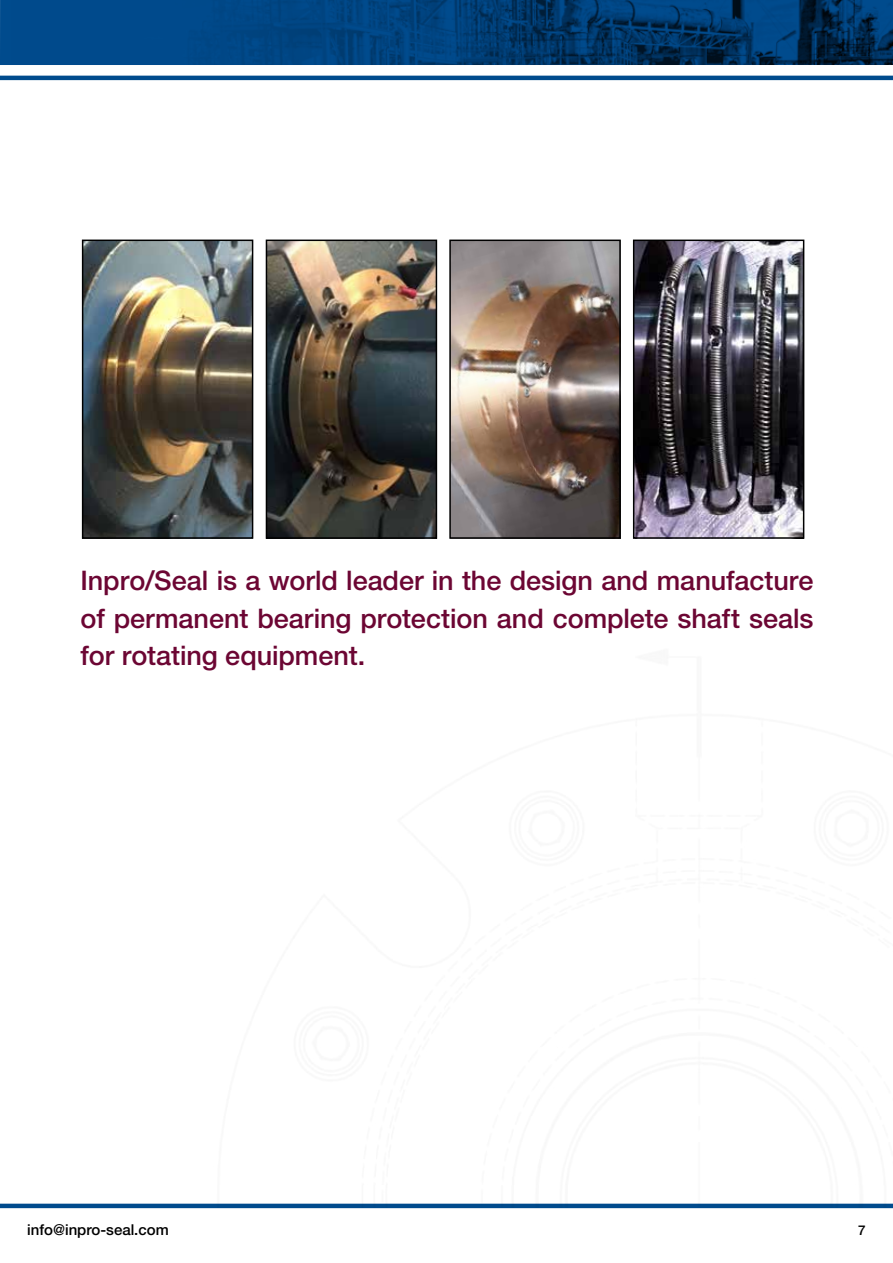
<style>
.page{position:relative;width:893px;height:1263px;background:#fff}
.page>*{position:absolute;margin:0;border:0;box-sizing:border-box;transform-origin:0 0}
.t1{font:500 27px/37.5px "Helvetica Neue LT Std";letter-spacing:-.005em;color:#6c0633;text-align:justify}
.t2{font:500 15px "Helvetica Neue LT Std";color:#000}
.t3{font:500 13.5px "Helvetica Neue LT Std";color:#000}
</style>
<div class="page">
<hr style="left:0;top:1204px;width:893px;height:4px;background:#004b8d">
<svg style="left:0;top:0;width:893px;height:65px;background:#003e75"></svg>
<hr style="left:0;top:76px;width:893px;height:4px;background:#004b8d">
<img style="left:85px;top:243px;width:165px;height:293px">
<div style="left:82px;top:240px;width:171px;height:299px;border:2px solid #000"></div>
<img style="left:269px;top:243px;width:165px;height:293px">
<div style="left:266px;top:240px;width:171px;height:299px;border:2px solid #000"></div>
<img style="left:452px;top:243px;width:166px;height:293px">
<div style="left:449px;top:240px;width:172px;height:299px;border:2px solid #000"></div>
<img style="left:636px;top:243px;width:165px;height:293px">
<div style="left:633px;top:240px;width:171px;height:299px;border:2px solid #000"></div>
<p class="t1" style="left:81px;top:562px;width:734px">Inpro/Seal is a world leader in the design and manufacture of permanent bearing protection and complete shaft seals for rotating equipment.</p>
<p class="t2" style="left:27px;top:1221px;width:143px">info@inpro-seal.com</p>
<p class="t3" style="left:858px;top:1222px;width:9px">7</p>
</div>
